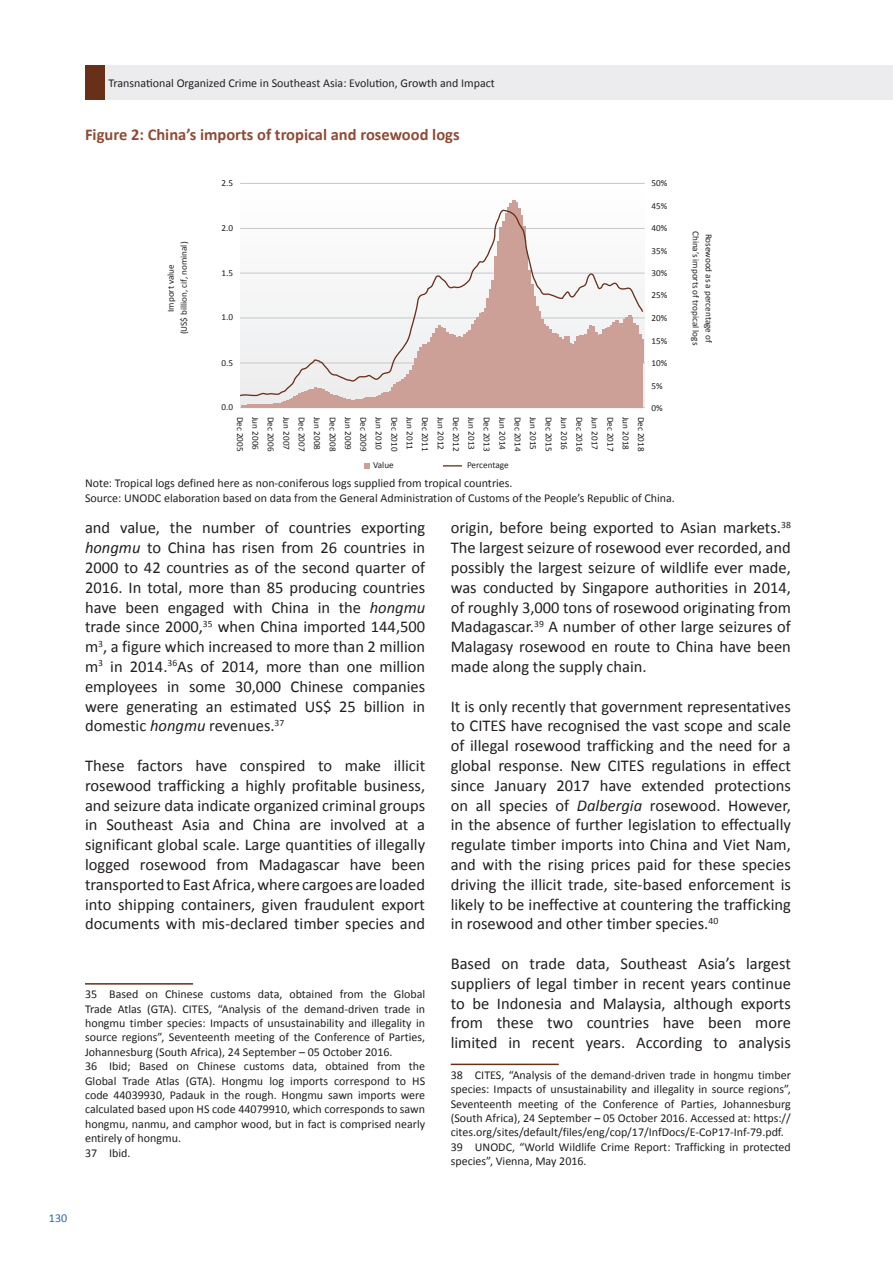
<style>
.page{position:relative;width:893px;height:1263px;background:#fff}
.page>*{position:absolute;margin:0;border:0;box-sizing:border-box;transform-origin:0 0}
.t1{font:16.5px/19.8px "Calibri";color:#231f20;text-align:justify}
.t2{font:700 16.5px "Calibri";color:#8f4b36}
.Paragraph_Style_1{font:12px/14.4px "Calibri";color:#231f20;text-align:justify}
.t3{font:12px "Calibri";color:#2b67aa}
.t4{font:9.15px/13.2px "Calibri";color:#231f20;text-align:center}
.s1{font-style:italic}
</style>
<div class="page">
<div style="left:104px;top:65px;width:789px;height:34px;background:#ececee"></div>
<div style="left:85px;top:65px;width:19px;height:34px;background:#682f19"></div>
<hr style="left:85px;top:983px;width:108px;height:1px;background:#682f19">
<hr style="left:451px;top:1063px;width:108px;height:2px;background:#682f19">
<hr style="left:240px;top:407px;width:405px;height:1px;background:#c7c8ca">
<hr style="left:240px;top:363px;width:405px;height:1px;background:#c7c8ca">
<hr style="left:240px;top:318px;width:405px;height:1px;background:#c7c8ca">
<hr style="left:240px;top:273px;width:405px;height:1px;background:#c7c8ca">
<hr style="left:240px;top:228px;width:405px;height:1px;background:#c7c8ca">
<hr style="left:240px;top:183px;width:405px;height:1px;background:#c7c8ca">
<svg style="left:364px;top:463px;width:5px;height:6px"></svg>
<svg style="left:443px;top:465px;width:19px;height:1px"></svg>
<div style="left:419px;top:347px;width:224px;height:61px;background:#cda097"></div>
<hr style="left:241px;top:405px;width:179px;height:3px;background:#cda097">
<hr style="left:512px;top:201px;width:3px;height:14px;background:#cda097">
<svg style="left:240px;top:202px;width:404px;height:203px"></svg>
<p class="Paragraph_Style_1" style="left:108px;top:76px;width:388px">Transnational Organized Crime in Southeast Asia: Evolution, Growth and Impact</p>
<p class="t2" style="left:85px;top:124px;width:376px">Figure 2: China’s imports of tropical and rosewood logs</p>
<p class="t4" style="left:651px;top:177px;width:17px">50%</p>
<p class="t4" style="left:651px;top:199px;width:17px">45%</p>
<p class="t4" style="left:651px;top:222px;width:17px">40%</p>
<p class="t4" style="left:651px;top:244px;width:17px">35%</p>
<p class="t4" style="left:651px;top:267px;width:17px">30%</p>
<p class="t4" style="left:651px;top:289px;width:17px">25%</p>
<p class="t4" style="left:651px;top:311px;width:17px">20%</p>
<p class="t4" style="left:651px;top:334px;width:17px">15%</p>
<p class="t4" style="left:651px;top:356px;width:17px">10%</p>
<p class="t4" style="left:651px;top:379px;width:13px">5%</p>
<p class="t4" style="left:651px;top:401px;width:13px">0%</p>
<p class="t4" style="left:221px;top:177px;width:13px">2.5</p>
<p class="t4" style="left:221px;top:221px;width:13px">2.0</p>
<p class="t4" style="left:221px;top:266px;width:13px">1.5</p>
<p class="t4" style="left:221px;top:311px;width:13px">1.0</p>
<p class="t4" style="left:221px;top:356px;width:13px">0.5</p>
<p class="t4" style="left:221px;top:401px;width:13px">0.0</p>
<p class="t4" style="left:164px;top:334px;width:94px;rotate:-90deg">Import value<br>(US$ billion, cif, nominal)</p>
<p class="t4" style="left:716px;top:231px;width:116px;text-align:left;rotate:90deg">Rosewood as a percentage of<br>China’s imports of tropical logs</p>
<p class="t4" style="left:247px;top:417px;width:36px;rotate:90deg">Dec 2005</p>
<p class="t4" style="left:262px;top:417px;width:35px;rotate:90deg">Jun 2006</p>
<p class="t4" style="left:278px;top:417px;width:36px;rotate:90deg">Dec 2006</p>
<p class="t4" style="left:293px;top:417px;width:35px;rotate:90deg">Jun 2007</p>
<p class="t4" style="left:308px;top:417px;width:36px;rotate:90deg">Dec 2007</p>
<p class="t4" style="left:324px;top:417px;width:35px;rotate:90deg">Jun 2008</p>
<p class="t4" style="left:339px;top:417px;width:36px;rotate:90deg">Dec 2008</p>
<p class="t4" style="left:355px;top:417px;width:35px;rotate:90deg">Jun 2009</p>
<p class="t4" style="left:370px;top:417px;width:36px;rotate:90deg">Dec 2009</p>
<p class="t4" style="left:386px;top:417px;width:35px;rotate:90deg">Jun 2010</p>
<p class="t4" style="left:401px;top:417px;width:36px;rotate:90deg">Dec 2010</p>
<p class="t4" style="left:416px;top:417px;width:35px;rotate:90deg">Jun 2011</p>
<p class="t4" style="left:432px;top:417px;width:36px;rotate:90deg">Dec 2011</p>
<p class="t4" style="left:447px;top:417px;width:35px;rotate:90deg">Jun 2012</p>
<p class="t4" style="left:463px;top:417px;width:36px;rotate:90deg">Dec 2012</p>
<p class="t4" style="left:478px;top:417px;width:35px;rotate:90deg">Jun 2013</p>
<p class="t4" style="left:494px;top:417px;width:36px;rotate:90deg">Dec 2013</p>
<p class="t4" style="left:509px;top:417px;width:35px;rotate:90deg">Jun 2014</p>
<p class="t4" style="left:524px;top:417px;width:36px;rotate:90deg">Dec 2014</p>
<p class="t4" style="left:540px;top:417px;width:35px;rotate:90deg">Jun 2015</p>
<p class="t4" style="left:555px;top:417px;width:36px;rotate:90deg">Dec 2015</p>
<p class="t4" style="left:571px;top:417px;width:35px;rotate:90deg">Jun 2016</p>
<p class="t4" style="left:586px;top:417px;width:36px;rotate:90deg">Dec 2016</p>
<p class="t4" style="left:602px;top:417px;width:35px;rotate:90deg">Jun 2017</p>
<p class="t4" style="left:617px;top:417px;width:36px;rotate:90deg">Dec 2017</p>
<p class="t4" style="left:632px;top:417px;width:35px;rotate:90deg">Jun 2018</p>
<p class="t4" style="left:648px;top:417px;width:36px;rotate:90deg">Dec 2018</p>
<p class="t4" style="left:373px;top:459px;width:22px">Value</p>
<p class="t4" style="left:467px;top:459px;width:43px">Percentage</p>
<p class="Paragraph_Style_1" style="left:85px;top:476px;width:429px">Note: Tropical logs defined here as non-coniferous logs supplied from tropical countries.</p>
<p class="Paragraph_Style_1" style="left:85px;top:491px;width:591px">Source: UNODC elaboration based on data from the General Administration of Customs of the People’s Republic of China.</p>
<p class="t1" style="left:85px;top:518px;width:342px">and value, the number of countries exporting <span class="s1">hongmu</span> to China has risen from 26 countries in 2000 to 42 countries as of the second quarter of 2016. In total, more than 85 producing countries have been engaged with China in the <span class="s1">hongmu </span>trade since 2000,<sup>35</sup> when China imported 144,500 m<sup>3</sup>, a figure which increased to more than 2 million m<sup>3</sup> in 2014.<sup>36</sup>As of 2014, more than one million employees in some 30,000 Chinese companies were generating an estimated US$ 25 billion in domestic <span class="s1">hongmu</span> revenues.<sup>37</sup></p>
<p class="t1" style="left:85px;top:756px;width:342px">These factors have conspired to make illicit rosewood trafficking a highly profitable business, and seizure data indicate organized criminal groups in Southeast Asia and China are involved at a significant global scale. Large quantities of illegally logged rosewood from Madagascar have been transported to East Africa, where cargoes are loaded into shipping containers, given fraudulent export documents with mis-declared timber species and</p>
<p class="Paragraph_Style_1" style="left:85px;top:987px;width:342px">35 Based on Chinese customs data, obtained from the Global Trade Atlas (GTA). CITES, “Analysis of the demand-driven trade in hongmu timber species: Impacts of unsustainability and illegality in source regions”, Seventeenth meeting of the Conference of Parties, Johannesburg (South Africa), 24 September – 05 October 2016.</p>
<p class="Paragraph_Style_1" style="left:85px;top:1059px;width:342px">36 Ibid; Based on Chinese customs data, obtained from the Global Trade Atlas (GTA). Hongmu log imports correspond to HS code 44039930, Padauk in the rough. Hongmu sawn imports were calculated based upon HS code 44079910, which corresponds to sawn hongmu, nanmu, and camphor wood, but in fact is comprised nearly entirely of hongmu.</p>
<p class="Paragraph_Style_1" style="left:85px;top:1145px;width:47px">37 Ibid.</p>
<p class="t1" style="left:451px;top:518px;width:342px">origin, before being exported to Asian markets.<sup>38<br></sup>The largest seizure of rosewood ever recorded, and possibly the largest seizure of wildlife ever made, was conducted by Singapore authorities in 2014, of roughly 3,000 tons of rosewood originating from Madagascar.<sup>39</sup> A number of other large seizures of Malagasy rosewood en route to China have been made along the supply chain.</p>
<p class="t1" style="left:451px;top:696px;width:342px">It is only recently that government representatives to CITES have recognised the vast scope and scale of illegal rosewood trafficking and the need for a global response. New CITES regulations in effect since January 2017 have extended protections on all species of <span class="s1">Dalbergia</span> rosewood. However, in the absence of further legislation to effectually regulate timber imports into China and Viet Nam, and with the rising prices paid for these species driving the illicit trade, site-based enforcement is likely to be ineffective at countering the trafficking in rosewood and other timber species.<sup>40</sup></p>
<p class="t1" style="left:451px;top:954px;width:342px">Based on trade data, Southeast Asia’s largest suppliers of legal timber in recent years continue to be Indonesia and Malaysia, although exports from these two countries have been more limited in recent years. According to analysis</p>
<p class="Paragraph_Style_1" style="left:451px;top:1067px;width:342px">38 CITES, “Analysis of the demand-driven trade in hongmu timber species: Impacts of unsustainability and illegality in source regions”, Seventeenth meeting of the Conference of Parties, Johannesburg (South Africa), 24 September – 05 October 2016. Accessed at: https:// cites.org/sites/default/files/eng/cop/17/InfDocs/E-CoP17-Inf-79.pdf.</p>
<p class="Paragraph_Style_1" style="left:451px;top:1139px;width:342px">39 UNODC, “World Wildlife Crime Report: Trafficking in protected species”, Vienna, May 2016.</p>
<p class="t3" style="left:49px;top:1211px;width:20px">130</p>
</div>
